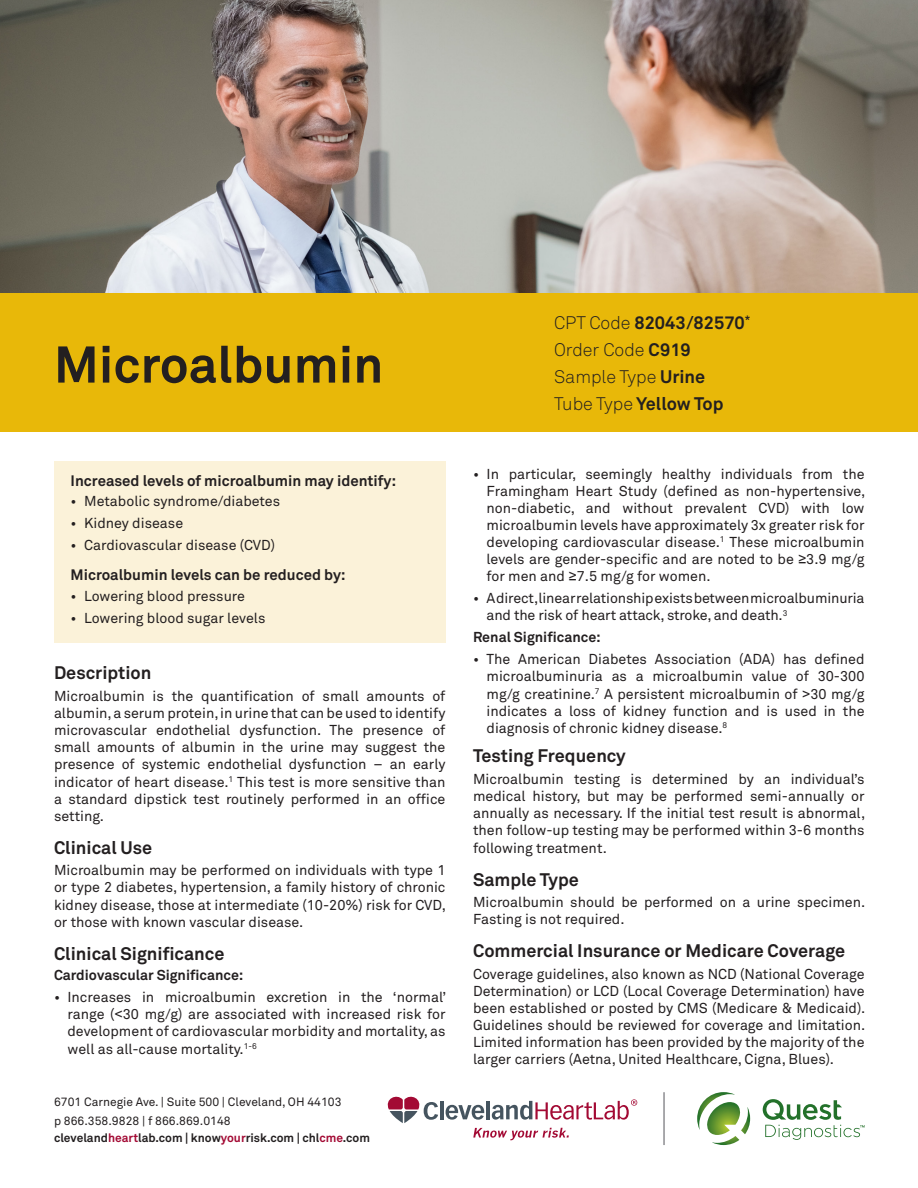
<style>
.page{position:relative;width:918px;height:1188px;background:#fff}
.page>*{position:absolute;margin:0;border:0;box-sizing:border-box;transform-origin:0 0}
.Main_Header{font:700 51px "Akkurat Pro";color:#231f20}
.Headers{font:700 18px "Akkurat Pro";color:#231f20}
.Information_Text{font:700 18px "Akkurat Pro";color:#231f20}
.Information_Text-2{font:300 18px "Akkurat Pro";color:#231f20}
.Headers-2{font:700 15px "Akkurat Pro";color:#231f20}
.Paragraph{font:14.25px/17.1px "Akkurat Pro";color:#231f20;text-align:justify}
.Bulleted_List{font:700 14.25px "Akkurat Pro";color:#231f20}
.t1{font:12px/19.5px "Akkurat Pro";color:#231f20}
.t2{font:700 12px "Akkurat Pro";color:#231f20}
.s1{font-family:"Arial"}
.s2{color:#a30a34}
.s3{font-weight:300}
.s4{font-weight:700}
</style>
<div class="page">
<img style="left:0;top:0;width:918px;height:294px">
<div style="left:0;top:294px;width:918px;height:138px;background:#e8b809"></div>
<div style="left:54px;top:461px;width:392px;height:182px;background:#fbf2d9"></div>
<hr style="left:664px;top:1092px;width:1px;height:53px;background:#54555a">
<svg style="left:763px;top:1099px;width:102px;height:41px"></svg>
<svg style="left:697px;top:1092px;width:53px;height:53px"></svg>
<svg style="left:473px;top:1128px;width:96px;height:12px"></svg>
<hr style="left:440px;top:1101px;width:3px;height:18px;background:#45545f">
<svg style="left:446px;top:1105px;width:38px;height:15px"></svg>
<hr style="left:486px;top:1101px;width:4px;height:18px;background:#45545f">
<svg style="left:388px;top:1096px;width:50px;height:27px"></svg>
<svg style="left:492px;top:1099px;width:145px;height:21px"></svg>
<p class="Main_Header" style="left:54px;top:333px;width:331px">Microalbumin</p>
<p class="Headers-2" style="left:71px;top:471px;width:327px">Increased levels of microalbumin may identify:</p>
<p class="Paragraph" style="left:71px;top:493px;width:211px">• Metabolic syndrome/diabetes</p>
<p class="Paragraph" style="left:71px;top:515px;width:114px">• Kidney disease</p>
<p class="Paragraph" style="left:71px;top:537px;width:206px">• Cardiovascular disease (CVD)</p>
<p class="Headers-2" style="left:71px;top:566px;width:277px">Microalbumin levels can be reduced by:</p>
<p class="Paragraph" style="left:71px;top:587px;width:176px">• Lowering blood pressure</p>
<p class="Paragraph" style="left:71px;top:609px;width:196px">• Lowering blood sugar levels</p>
<p class="Headers" style="left:54px;top:662px;width:99px">Description</p>
<p class="Paragraph" style="left:54px;top:688px;width:393px">Microalbumin is the quantification of small amounts of albumin, a serum protein, in urine that can be used to identify microvascular endothelial dysfunction. The presence of small amounts of albumin in the urine may suggest the presence of systemic endothelial dysfunction – an early indicator of heart disease.<sup>1</sup> This test is more sensitive than a standard dipstick test routinely performed in an office setting.</p>
<p class="Headers" style="left:54px;top:836px;width:100px">Clinical Use</p>
<p class="Paragraph" style="left:54px;top:862px;width:394px">Microalbumin may be performed on individuals with type 1 or type 2 diabetes, hypertension, a family history of chronic kidney disease, those at intermediate (10-20%) risk for CVD, or those with known vascular disease.</p>
<p class="Headers" style="left:54px;top:942px;width:172px">Clinical Significance</p>
<p class="Bulleted_List" style="left:54px;top:966px;width:191px">Cardiovascular Significance:</p>
<p class="Paragraph" style="left:68px;top:989px;width:380px;text-indent:-14px">• Increases in microalbumin excretion in the ‘normal’ range (<span class="s1">&lt;</span>30 mg/g) are associated with increased risk for development of cardiovascular morbidity and mortality, as well as all-cause mortality.<sup>1-6</sup></p>
<p class="t1" style="left:54px;top:1092px;width:289px">6701 Carnegie Ave. | Suite 500 | Cleveland, OH 44103 p 866.358.9828 | f 866.869.0148</p>
<p class="t2" style="left:54px;top:1130px;width:317px">cleveland<span class="s2">heart</span>lab.com | know<span class="s2">your</span>risk.com | chl<span class="s2">cme</span>.com</p>
<p class="Information_Text" style="left:554px;top:312px;width:198px"><span class="s3">CPT Code</span> 82043/82570<sup>*</sup></p>
<p class="Information_Text-2" style="left:554px;top:339px;width:138px">Order Code <span class="s4">C919</span></p>
<p class="Information_Text-2" style="left:554px;top:366px;width:153px">Sample Type <span class="s4">Urine</span></p>
<p class="Information_Text" style="left:554px;top:393px;width:171px"><span class="s3">Tube Type</span> Yellow Top</p>
<p class="Paragraph" style="left:487px;top:465px;width:380px;text-indent:-13px">• In particular, seemingly healthy individuals from the Framingham Heart Study (defined as non-hypertensive, non-diabetic, and without prevalent CVD) with low microalbumin levels have approximately 3x greater risk for developing cardiovascular disease.<sup>1</sup> These microalbumin levels are gender-specific and are noted to be <span class="s1">≥</span>3.9 mg/g for men and <span class="s1">≥</span>7.5 mg/g for women.</p>
<p class="Paragraph" style="left:487px;top:590px;width:379px;text-indent:-14px">• A direct, linear relationship exists between microalbuminuria and the risk of heart attack, stroke, and death.<sup>3</sup></p>
<p class="Bulleted_List" style="left:473px;top:629px;width:129px">Renal Significance:</p>
<p class="Paragraph" style="left:487px;top:651px;width:380px;text-indent:-14px">• The American Diabetes Association (ADA) has defined microalbuminuria as a microalbumin value of 30-300 mg/g creatinine.<sup>7</sup> A persistent microalbumin of <span class="s1">&gt;</span>30 mg/g indicates a loss of kidney function and is used in the diagnosis of chronic kidney disease.<sup>8</sup></p>
<p class="Headers" style="left:473px;top:745px;width:154px">Testing Frequency</p>
<p class="Paragraph" style="left:473px;top:771px;width:394px">Microalbumin testing is determined by an individual’s medical history, but may be performed semi-annually or annually as necessary. If the initial test result is abnormal, then follow-up testing may be performed within 3-6 months following treatment.</p>
<p class="Headers" style="left:473px;top:868px;width:107px">Sample Type</p>
<p class="Paragraph" style="left:473px;top:894px;width:394px">Microalbumin should be performed on a urine specimen.<br>Fasting is not required.</p>
<p class="Headers" style="left:473px;top:940px;width:374px">Commercial Insurance or Medicare Coverage</p>
<p class="Paragraph" style="left:473px;top:965px;width:394px">Coverage guidelines, also known as NCD (National Coverage Determination) or LCD (Local Coverage Determination) have been established or posted by CMS (Medicare &amp; Medicaid).<br>Guidelines should be reviewed for coverage and limitation.<br>Limited information has been provided by the majority of the larger carriers (Aetna, United Healthcare, Cigna, Blues).</p>
</div>
